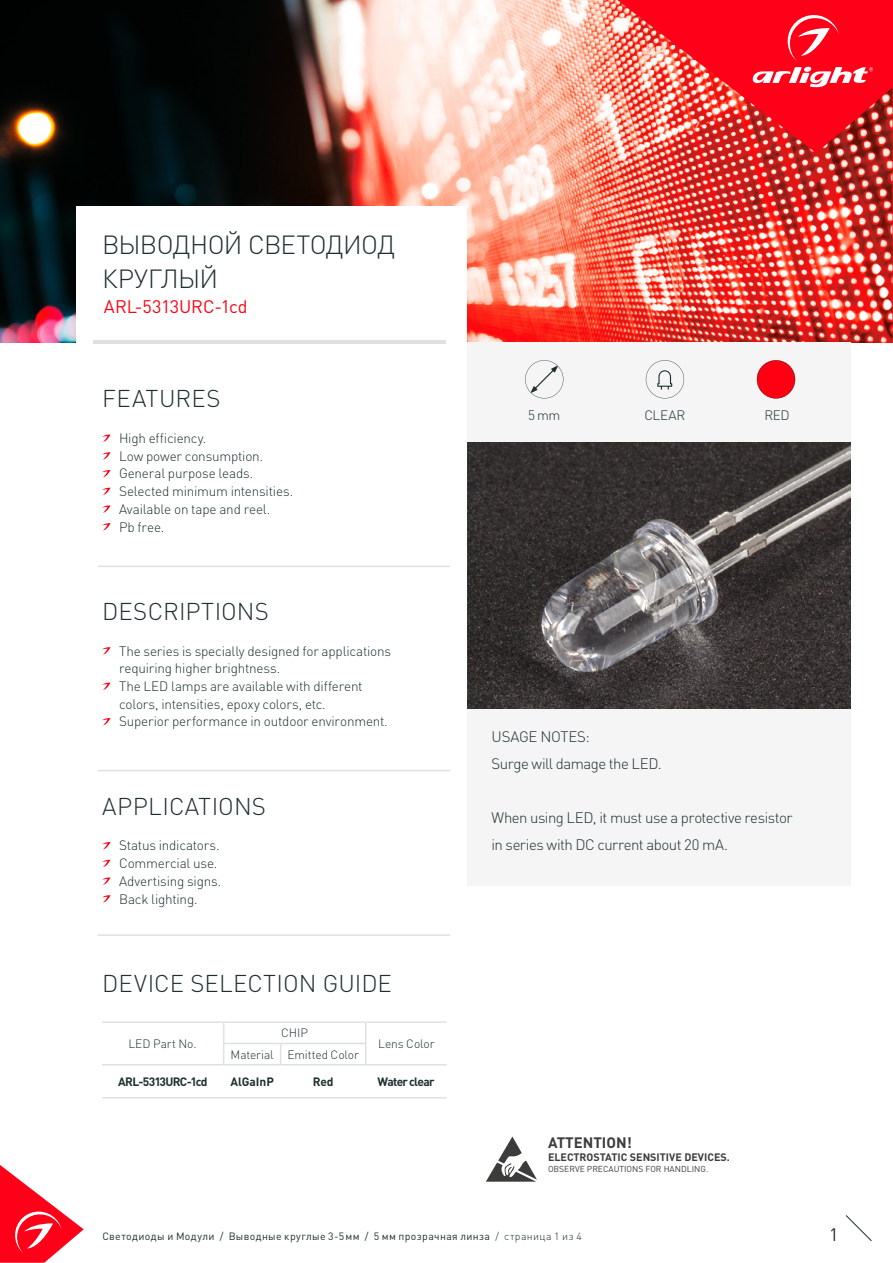
<style>
.page{position:relative;width:893px;height:1263px;background:#fff}
.page>*{position:absolute;margin:0;border:0;box-sizing:border-box;transform-origin:0 0}
.t1{font:300 25.95px/33.9px "DIN Pro";letter-spacing:-.03em;color:#1f2f2f}
.t2{font:300 24px "DIN Pro";letter-spacing:.005em;color:#1f2f2f}
.t3{font:18px "DIN Pro";letter-spacing:-.005em;color:#ff0013}
.t4{font:18px "DIN Pro";color:#1f2f2f}
.t5{font:300 15px/27px "DIN Pro";letter-spacing:-.03em;color:#1f2f2f}
.t6{font:700 15px "DIN Pro";color:#3c3c3b}
.t7{font:300 13.5px/17.7px "DIN Pro";letter-spacing:-.015em;color:#1f2f2f}
.t8{font:300 12px "DIN Pro";letter-spacing:-.01em;color:#1f2f2f}
.t9{font:700 12px "DIN Pro";letter-spacing:-.055em;color:#1f2f2f}
.t10{font:700 12px "DIN Pro";letter-spacing:-.005em;color:#1f2f2f}
.t11{font:700 10.65px "DIN Pro";color:#3c3c3b}
.t12{font:10.5px "DIN Pro";letter-spacing:.035em;color:#1f2f2f}
.t13{font:8.55px "DIN Pro";color:#3c3c3b}
.s1{font-weight:300}
</style>
<div class="page">
<img style="left:0;top:0;width:893px;height:342px">
<svg style="left:617px;top:0;width:276px;height:153px;background:#f4363f"></svg>
<svg style="left:0;top:1165px;width:84px;height:98px"></svg>
<svg style="left:845px;top:1215px;width:27px;height:26px"></svg>
<div style="left:467px;top:342px;width:383px;height:544px;background:#f5f5f5"></div>
<div style="left:77px;top:206px;width:390px;height:145px;background:#fff"></div>
<hr style="left:94px;top:340px;width:352px;height:3px;background:#dfe1e1">
<svg style="left:525px;top:360px;width:38px;height:38px"></svg>
<svg style="left:646px;top:360px;width:38px;height:38px"></svg>
<svg style="left:486px;top:1136px;width:51px;height:46px"></svg>
<img style="left:468px;top:443px;width:382px;height:266px">
<svg style="left:757px;top:360px;width:38px;height:38px"></svg>
<hr style="left:102px;top:1064px;width:122px;height:1px;background:#dfe1e1">
<hr style="left:224px;top:1064px;width:57px;height:1px;background:#dfe1e1">
<hr style="left:281px;top:1064px;width:85px;height:1px;background:#dfe1e1">
<hr style="left:366px;top:1064px;width:80px;height:1px;background:#dfe1e1">
<hr style="left:102px;top:1097px;width:122px;height:1px;background:#dfe1e1">
<hr style="left:224px;top:1097px;width:57px;height:1px;background:#dfe1e1">
<hr style="left:281px;top:1097px;width:85px;height:1px;background:#dfe1e1">
<hr style="left:366px;top:1097px;width:80px;height:1px;background:#dfe1e1">
<hr style="left:223px;top:1043px;width:58px;height:1px;background:#dfe1e1">
<hr style="left:281px;top:1043px;width:85px;height:1px;background:#dfe1e1">
<svg style="left:280px;top:1044px;width:1px;height:20px"></svg>
<hr style="left:102px;top:1021px;width:122px;height:2px;background:#dfe1e1">
<hr style="left:224px;top:1021px;width:57px;height:2px;background:#dfe1e1">
<hr style="left:281px;top:1021px;width:85px;height:2px;background:#dfe1e1">
<hr style="left:366px;top:1021px;width:80px;height:2px;background:#dfe1e1">
<svg style="left:223px;top:1023px;width:1px;height:41px"></svg>
<svg style="left:365px;top:1023px;width:1px;height:41px"></svg>
<svg style="left:102px;top:434px;width:9px;height:8px"></svg>
<svg style="left:102px;top:452px;width:9px;height:8px"></svg>
<svg style="left:102px;top:470px;width:9px;height:7px"></svg>
<svg style="left:102px;top:488px;width:9px;height:7px"></svg>
<svg style="left:102px;top:505px;width:9px;height:8px"></svg>
<svg style="left:102px;top:523px;width:9px;height:7px"></svg>
<svg style="left:102px;top:647px;width:9px;height:7px"></svg>
<svg style="left:102px;top:682px;width:9px;height:8px"></svg>
<svg style="left:102px;top:718px;width:9px;height:7px"></svg>
<svg style="left:102px;top:842px;width:9px;height:7px"></svg>
<svg style="left:102px;top:860px;width:9px;height:7px"></svg>
<svg style="left:102px;top:877px;width:9px;height:8px"></svg>
<svg style="left:102px;top:895px;width:9px;height:7px"></svg>
<hr style="left:98px;top:566px;width:352px;height:1px;background:#dfe1e1">
<hr style="left:98px;top:770px;width:352px;height:1px;background:#dfe1e1">
<hr style="left:98px;top:934px;width:352px;height:2px;background:#dfe1e1">
<h1 class="t1" style="left:102px;top:226px;width:294px">ВЫВОДНОЙ СВЕТОДИОД<br>КРУГЛЫЙ</h1>
<h3 class="t3" style="left:104px;top:294px;width:145px">ARL-5313URC-1cd</h3>
<h2 class="t2" style="left:102px;top:382px;width:120px">FEATURES</h2>
<p class="t7" style="left:119px;top:429px;width:176px">High efficiency.<br>Low power consumption.<br>General purpose leads.<br>Selected minimum intensities.<br>Available on tape and reel.<br>Pb free.</p>
<h2 class="t2" style="left:102px;top:595px;width:168px">DESCRIPTIONS</h2>
<p class="t7" style="left:119px;top:641px;width:274px">The series is specially designed for applications requiring higher brightness.<br>The LED lamps are available with different colors, intensities, epoxy colors, etc.<br>Superior performance in outdoor environment.</p>
<h2 class="t2" style="left:102px;top:790px;width:165px">APPLICATIONS</h2>
<p class="t7" style="left:119px;top:836px;width:104px">Status indicators.<br>Commercial use.<br>Advertising signs.<br>Back lighting.</p>
<h2 class="t2" style="left:102px;top:967px;width:291px">DEVICE SELECTION GUIDE</h2>
<p class="t8" style="left:128px;top:1035px;width:70px">LED Part No.</p>
<p class="t8" style="left:281px;top:1025px;width:28px">CHIP</p>
<p class="t8" style="left:231px;top:1046px;width:130px">Material Emitted Color</p>
<p class="t8" style="left:378px;top:1035px;width:58px">Lens Color</p>
<p class="t9" style="left:118px;top:1073px;width:91px">ARL-5313URC-1cd</p>
<p class="t10" style="left:230px;top:1073px;width:45px">AlGaInP</p>
<p class="t9" style="left:313px;top:1073px;width:22px">Red</p>
<p class="t9" style="left:378px;top:1073px;width:58px">Water clear</p>
<p class="t7" style="left:528px;top:406px;width:34px">5 mm</p>
<p class="t7" style="left:644px;top:406px;width:43px">CLEAR</p>
<p class="t7" style="left:764px;top:406px;width:27px">RED</p>
<p class="t5" style="left:492px;top:722px;width:172px">USAGE NOTES:<br>Surge will damage the LED.</p>
<p class="t5" style="left:492px;top:803px;width:302px">When using LED, it must use a protective resistor in series with DC current about 20 mA.</p>
<p class="t6" style="left:548px;top:1132px;width:85px">ATTENTION!</p>
<p class="t11" style="left:548px;top:1150px;width:183px">ELECTROSTATIC SENSITIVE DEVICES.</p>
<p class="t13" style="left:548px;top:1163px;width:162px">OBSERVE PRECAUTIONS FOR HANDLING.</p>
<p class="t12" style="left:102px;top:1229px;width:481px">Светодиоды и Модули / Выводные круглые 3-5мм / 5 мм прозрачная линза <span class="s1">/ страница 1 из 4</span></p>
<h3 class="t4" style="left:829px;top:1222px;width:11px">1</h3>
</div>
